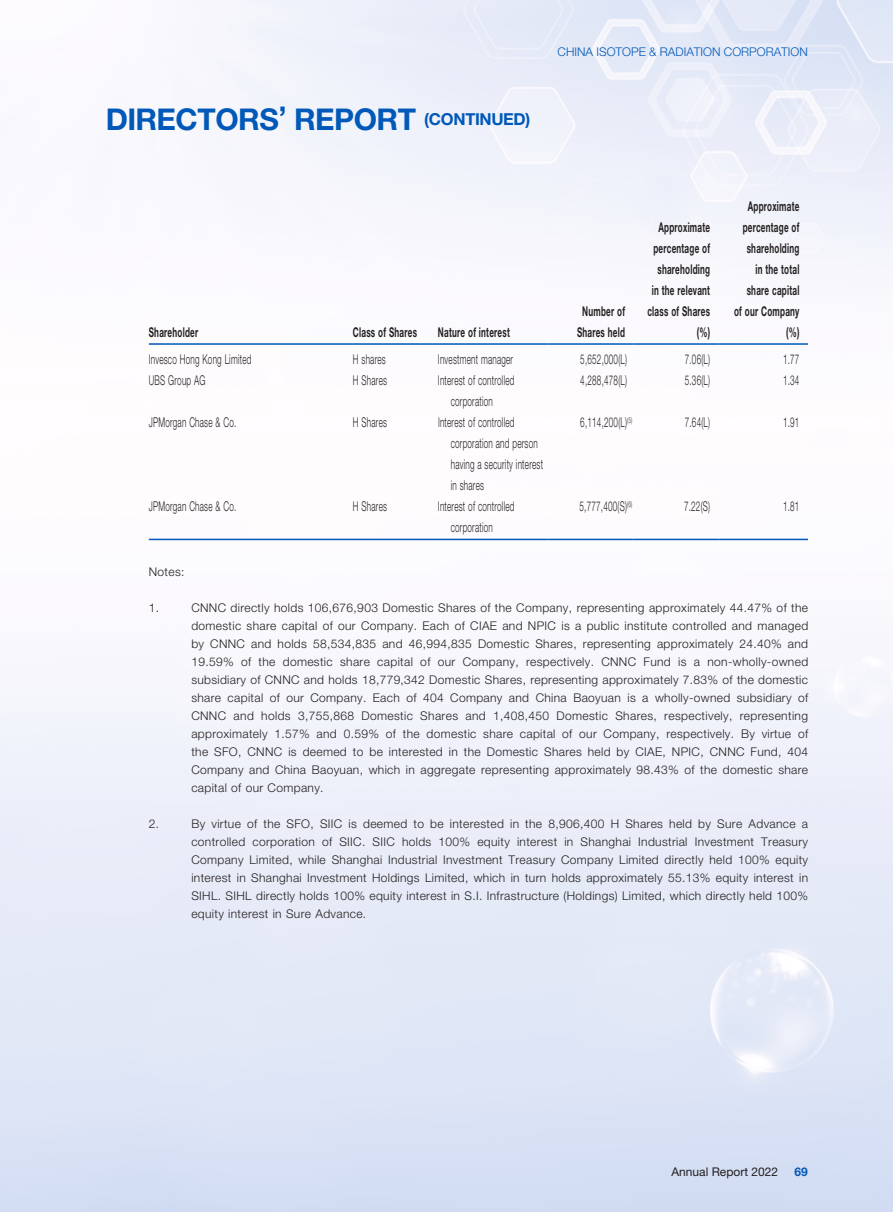
<style>
.page{position:relative;width:893px;height:1212px;background:#fff}
.page>*{position:absolute;margin:0;border:0;box-sizing:border-box;transform-origin:0 0}
.t1{font:700 30px "Helvetica Neue LT Std";letter-spacing:-.02em;color:#0058b8}
.t2{font:300 13.5px/21px "Helvetica Neue LT Std";letter-spacing:.03em;color:#231f20;scale:.6 1}
.t3{font:700 13.5px/21px "Helvetica Neue LT Std";letter-spacing:.03em;color:#231f20;text-align:right;scale:.6 1}
.t4{font:300 12px/18px "Helvetica Neue LT Std";letter-spacing:.03em;color:#231f20;text-align:justify}
.t5{font:300 12px "Helvetica Neue LT Std";color:#0058b8}
.t6{font:12px "Helvetica Neue LT Std";color:#231f20}
.t7{font:700 12px "Helvetica Neue LT Std";color:#0058b8}
</style>
<div class="page">
<hr style="left:149px;top:343px;width:204px;height:2px;background:#0058b8">
<hr style="left:353px;top:343px;width:85px;height:2px;background:#0058b8">
<hr style="left:438px;top:343px;width:111px;height:2px;background:#0058b8">
<hr style="left:549px;top:343px;width:85px;height:2px;background:#0058b8">
<hr style="left:634px;top:343px;width:85px;height:2px;background:#0058b8">
<hr style="left:719px;top:343px;width:89px;height:2px;background:#0058b8">
<hr style="left:149px;top:539px;width:204px;height:1px;background:#0058b8">
<hr style="left:353px;top:539px;width:85px;height:1px;background:#0058b8">
<hr style="left:438px;top:539px;width:111px;height:1px;background:#0058b8">
<hr style="left:549px;top:539px;width:85px;height:1px;background:#0058b8">
<hr style="left:634px;top:539px;width:85px;height:1px;background:#0058b8">
<hr style="left:719px;top:539px;width:89px;height:1px;background:#0058b8">
<h1 class="t1" style="left:106px;top:101px;width:426px">DIRECTORS’ REPORT <sup>(CONTINUED)</sup></h1>
<p class="t3" style="left:149px;top:321px;width:84px">Shareholder</p>
<p class="t3" style="left:353px;top:321px;width:108px">Class of Shares</p>
<p class="t3" style="left:438px;top:321px;width:121px">Nature of interest</p>
<p class="t5" style="left:558px;top:44px;width:252px">CHINA ISOTOPE &amp; RADIATION CORPORATION</p>
<p class="t3" style="left:577px;top:300px;width:82px;text-align:center">Number of<br>Shares held</p>
<p class="t3" style="left:647px;top:216px;width:106px">Approximate percentage of shareholding in the relevant class of Shares (%)</p>
<p class="t3" style="left:734px;top:195px;width:110px">Approximate percentage of shareholding<br>in the total share capital<br>of our Company (%)</p>
<p class="t2" style="left:149px;top:348px;width:172px">Invesco Hong Kong Limited</p>
<p class="t2" style="left:353px;top:348px;width:56px">H shares</p>
<p class="t2" style="left:438px;top:348px;width:127px">Investment manager</p>
<p class="t2" style="left:580px;top:348px;width:79px">5,652,000(L)</p>
<p class="t2" style="left:685px;top:348px;width:44px">7.06(L)</p>
<p class="t2" style="left:783px;top:348px;width:29px">1.77</p>
<p class="t2" style="left:149px;top:369px;width:96px">UBS Group AG</p>
<p class="t2" style="left:353px;top:369px;width:58px">H Shares</p>
<p class="t2" style="left:451px;top:369px;width:108px;text-indent:-13px">Interest of controlled corporation</p>
<p class="t2" style="left:580px;top:369px;width:79px">4,288,478(L)</p>
<p class="t2" style="left:685px;top:369px;width:44px">5.36(L)</p>
<p class="t2" style="left:783px;top:369px;width:29px">1.34</p>
<p class="t2" style="left:149px;top:411px;width:147px">JPMorgan Chase &amp; Co.</p>
<p class="t2" style="left:353px;top:411px;width:58px">H Shares</p>
<p class="t2" style="left:451px;top:411px;width:155px;text-indent:-13px">Interest of controlled corporation and person having a security interest in shares</p>
<p class="t2" style="left:580px;top:411px;width:88px">6,114,200(L)<sup>(5)</sup></p>
<p class="t2" style="left:685px;top:411px;width:44px">7.64(L)</p>
<p class="t2" style="left:783px;top:411px;width:29px">1.91</p>
<p class="t2" style="left:149px;top:495px;width:147px">JPMorgan Chase &amp; Co.</p>
<p class="t2" style="left:353px;top:495px;width:58px">H Shares</p>
<p class="t2" style="left:451px;top:495px;width:108px;text-indent:-13px">Interest of controlled corporation</p>
<p class="t2" style="left:579px;top:495px;width:90px">5,777,400(S)<sup>(6)</sup></p>
<p class="t2" style="left:684px;top:495px;width:45px">7.22(S)</p>
<p class="t2" style="left:783px;top:495px;width:29px">1.81</p>
<p class="t4" style="left:149px;top:562px;width:37px">Notes:</p>
<p class="t4" style="left:149px;top:598px;width:12px">1.</p>
<p class="t4" style="left:191px;top:598px;width:618px">CNNC directly holds 106,676,903 Domestic Shares of the Company, representing approximately 44.47% of the domestic share capital of our Company. Each of CIAE and NPIC is a public institute controlled and managed by CNNC and holds 58,534,835 and 46,994,835 Domestic Shares, representing approximately 24.40% and 19.59% of the domestic share capital of our Company, respectively. CNNC Fund is a non-wholly-owned subsidiary of CNNC and holds 18,779,342 Domestic Shares, representing approximately 7.83% of the domestic share capital of our Company. Each of 404 Company and China Baoyuan is a wholly-owned subsidiary of CNNC and holds 3,755,868 Domestic Shares and 1,408,450 Domestic Shares, respectively, representing approximately 1.57% and 0.59% of the domestic share capital of our Company, respectively. By virtue of the SFO, CNNC is deemed to be interested in the Domestic Shares held by CIAE, NPIC, CNNC Fund, 404<br>Company and China Baoyuan, which in aggregate representing approximately 98.43% of the domestic share capital of our Company.</p>
<p class="t4" style="left:149px;top:814px;width:12px">2.</p>
<p class="t4" style="left:191px;top:814px;width:618px">By virtue of the SFO, SIIC is deemed to be interested in the 8,906,400 H Shares held by Sure Advance a controlled corporation of SIIC. SIIC holds 100% equity interest in Shanghai Industrial Investment Treasury Company Limited, while Shanghai Industrial Investment Treasury Company Limited directly held 100% equity interest in Shanghai Investment Holdings Limited, which in turn holds approximately 55.13% equity interest in SIHL. SIHL directly holds 100% equity interest in S.I. Infrastructure (Holdings) Limited, which directly held 100% equity interest in Sure Advance.</p>
<p class="t6" style="left:671px;top:1164px;width:108px">Annual Report 2022</p>
<p class="t7" style="left:795px;top:1164px;width:15px">69</p>
</div>
